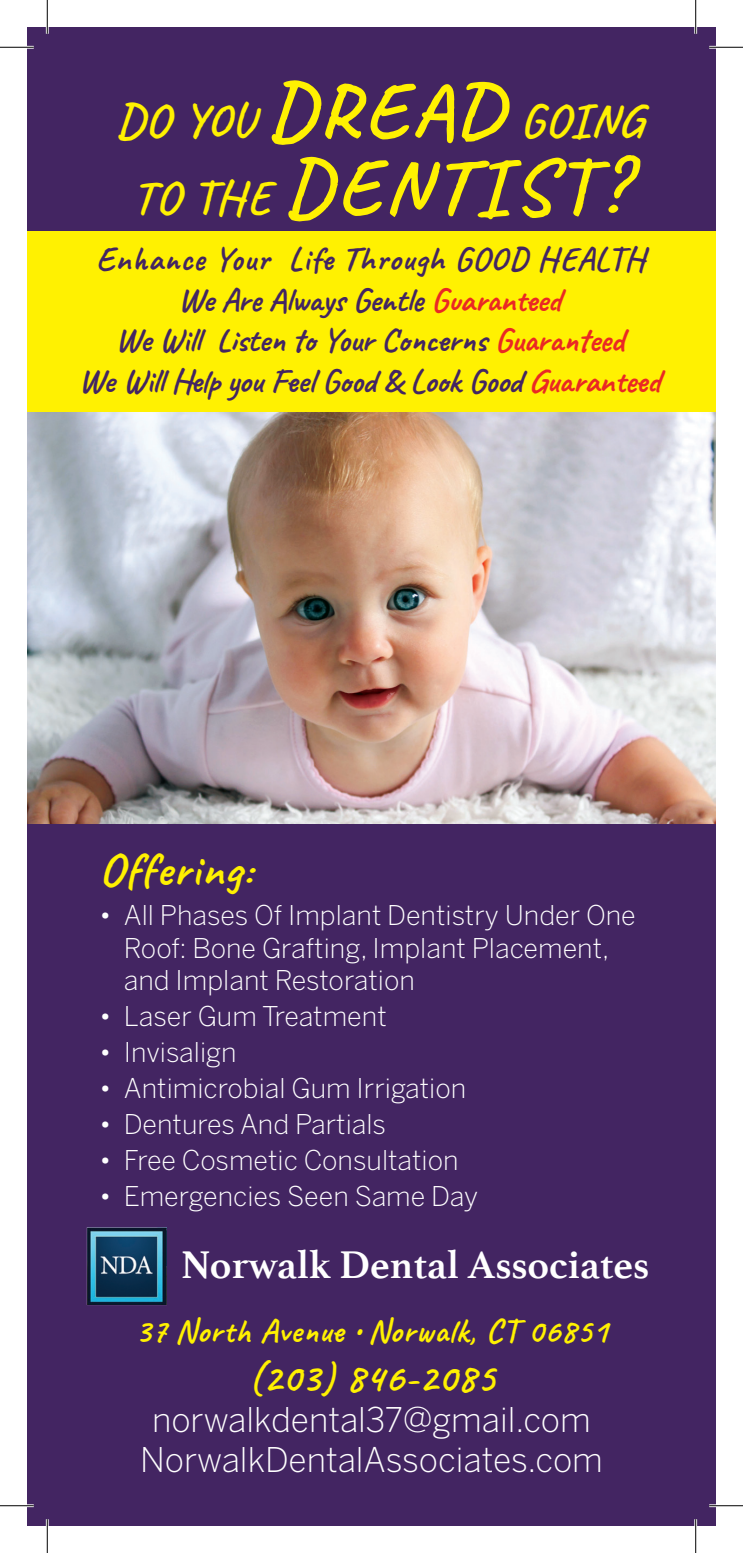
<style>
.page{position:relative;width:743px;height:1553px;background:#fff}
.page>*{position:absolute;margin:0;border:0;box-sizing:border-box;transform-origin:0 0}
.t1{font:700 78.75px "Caveat";letter-spacing:.06em;color:#fff101}
.t2{font:700 47.25px "Caveat";letter-spacing:.025em;color:#fff101}
.t3{font:700 40.5px "Athelas";color:#fff}
.t4{font:700 40.5px "Caveat";letter-spacing:.025em;color:#fff101}
.t5{font:700 33.75px "Caveat";letter-spacing:-.01em;color:#432562}
.t6{font:300 33.75px "Benton Sans";color:#fff}
.t7{font:700 33.75px "Caveat";letter-spacing:.025em;color:#432562}
.t8{font:700 33.75px "Caveat";letter-spacing:.025em;color:#fff101}
.t9{font:300 27px "Benton Sans";color:#fff}
.s1{font-size:78.75px}
.s2{font-size:47.25px}
.s3{color:#ea2824}
</style>
<div class="page">
<div style="left:27px;top:27px;width:689px;height:1499px;background:#432562"></div>
<img style="left:86px;top:1227px;width:81px;height:79px">
<img style="left:27px;top:412px;width:688px;height:411px">
<div style="left:27px;top:232px;width:689px;height:180px;background:#fff101"></div>
<hr style="left:0;top:46px;width:34px;height:3px;background:#fff">
<hr style="left:709px;top:46px;width:33px;height:3px;background:#fff">
<hr style="left:0;top:1504px;width:34px;height:3px;background:#fff">
<hr style="left:709px;top:1504px;width:33px;height:3px;background:#fff">
<hr style="left:46px;top:0;width:3px;height:34px;background:#fff">
<hr style="left:46px;top:1519px;width:3px;height:33px;background:#fff">
<hr style="left:694px;top:0;width:3px;height:34px;background:#fff">
<hr style="left:694px;top:1519px;width:3px;height:33px;background:#fff">
<hr style="left:0;top:47px;width:34px;height:1px;background:#000">
<hr style="left:709px;top:47px;width:33px;height:1px;background:#000">
<hr style="left:0;top:1505px;width:34px;height:1px;background:#000">
<hr style="left:709px;top:1505px;width:33px;height:1px;background:#000">
<hr style="left:47px;top:0;width:1px;height:34px;background:#000">
<hr style="left:47px;top:1519px;width:1px;height:33px;background:#000">
<hr style="left:695px;top:0;width:1px;height:34px;background:#000">
<hr style="left:695px;top:1519px;width:1px;height:33px;background:#000">
<p class="t2" style="left:116px;top:91px;width:528px">DO YOU <span class="s1">DREAD</span> GOING</p>
<p class="t1" style="left:133px;top:137px;width:495px"><span class="s2">TO THE</span> DENTIST?</p>
<p class="t7" style="left:95px;top:238px;width:550px">Enhance Your Life Through GOOD HEALTH</p>
<p class="t5" style="left:178px;top:278px;width:384px">We Are Always Gentle <span class="s3">Guaranteed</span></p>
<p class="t5" style="left:115px;top:319px;width:510px">We Will Listen to Your Concerns <span class="s3">Guaranteed</span></p>
<p class="t5" style="left:79px;top:359px;width:583px">We Will Help you Feel Good &amp; Look Good <span class="s3">Guaranteed</span></p>
<p class="t2" style="left:99px;top:839px;width:154px">Offering:</p>
<p class="t9" style="left:99px;top:899px;width:538px">• All Phases Of Implant Dentistry Under One</p>
<p class="t9" style="left:124px;top:932px;width:487px">Roof: Bone Grafting, Implant Placement,</p>
<p class="t9" style="left:124px;top:964px;width:293px">and Implant Restoration</p>
<p class="t9" style="left:99px;top:1000px;width:289px">• Laser Gum Treatment</p>
<p class="t9" style="left:99px;top:1036px;width:139px">• Invisalign</p>
<p class="t9" style="left:99px;top:1072px;width:368px">• Antimicrobial Gum Irrigation</p>
<p class="t9" style="left:99px;top:1108px;width:288px">• Dentures And Partials</p>
<p class="t9" style="left:99px;top:1144px;width:361px">• Free Cosmetic Consultation</p>
<p class="t9" style="left:99px;top:1180px;width:380px">• Emergencies Seen Same Day</p>
<p class="t3" style="left:181px;top:1232px;width:469px">Norwalk Dental Associates</p>
<p class="t8" style="left:135px;top:1310px;width:473px">37 North Avenue • Norwalk, CT 06851</p>
<p class="t4" style="left:249px;top:1352px;width:247px">(203) 846-2085</p>
<p class="t6" style="left:152px;top:1399px;width:440px">norwalkdental37@gmail.com</p>
<p class="t6" style="left:140px;top:1439px;width:464px">NorwalkDentalAssociates.com</p>
</div>
